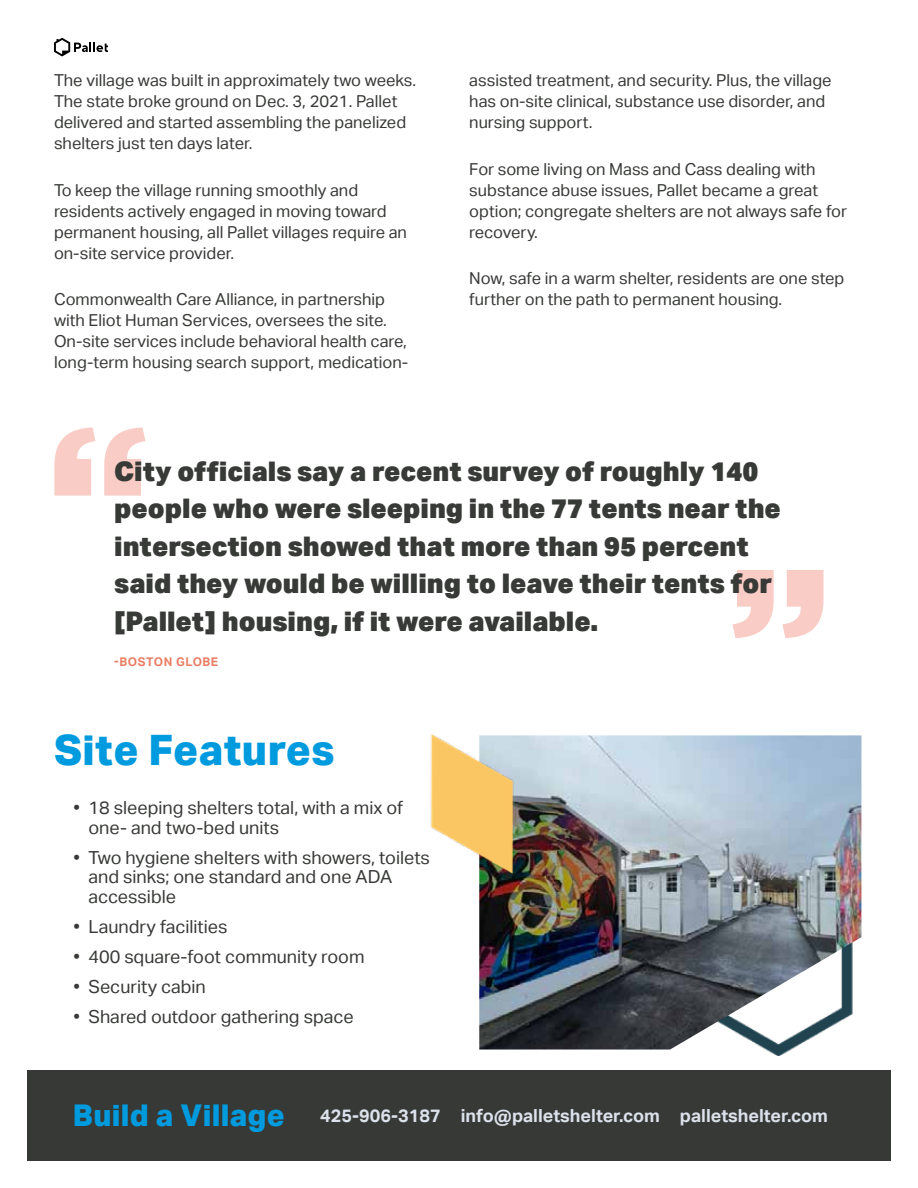
<style>
.page{position:relative;width:918px;height:1188px;background:#fff}
.page>*{position:absolute;margin:0;border:0;box-sizing:border-box;transform-origin:0 0}
.t1{font:800 42px "Aktiv Grotesk";letter-spacing:.01em;color:#009ade}
.t2{font:900 27px/37.5px "Aktiv Grotesk";color:#373a36}
.t3{font:18px/19.5px "Aktiv Grotesk";color:#373a36}
.t4{font:700 18px "Aktiv Grotesk";color:#dce2eb}
.t5{font:16.5px/21px "Aktiv Grotesk";color:#373a36}
.t6{font:700 12px "Aktiv Grotesk";letter-spacing:.05em;color:#ea7e64}
.s1{font-weight:800;font-size:30px;color:#009ade}
</style>
<div class="page">
<img style="left:766px;top:735px;width:96px;height:320px">
<svg style="left:54px;top:38px;width:54px;height:18px"></svg>
<svg style="left:54px;top:427px;width:91px;height:69px"></svg>
<svg style="left:732px;top:570px;width:92px;height:68px"></svg>
<div style="left:27px;top:1070px;width:864px;height:91px;background:#373936"></div>
<img style="left:479px;top:735px;width:382px;height:315px">
<img style="left:430px;top:735px;width:122px;height:152px">
<p class="t5" style="left:54px;top:70px;width:364px">The village was built in approximately two weeks.<br>The state broke ground on Dec. 3, 2021. Pallet delivered and started assembling the panelized shelters just ten days later.</p>
<p class="t5" style="left:54px;top:179px;width:355px">To keep the village running smoothly and residents actively engaged in moving toward permanent housing, all Pallet villages require an on-site service provider.</p>
<p class="t5" style="left:54px;top:289px;width:356px">Commonwealth Care Alliance, in partnership with Eliot Human Services, oversees the site.<br>On-site services include behavioral health care, long-term housing search support, medication-</p>
<p class="t5" style="left:469px;top:70px;width:364px">assisted treatment, and security. Plus, the village has on-site clinical, substance use disorder, and nursing support.</p>
<p class="t5" style="left:469px;top:158px;width:379px">For some living on Mass and Cass dealing with substance abuse issues, Pallet became a great option; congregate shelters are not always safe for recovery.</p>
<p class="t5" style="left:469px;top:268px;width:377px">Now, safe in a warm shelter, residents are one step further on the path to permanent housing.</p>
<h2 class="t2" style="left:114px;top:452px;width:668px">City officials say a recent survey of roughly 140 people who were sleeping in the 77 tents near the intersection showed that more than 95 percent said they would be willing to leave their tents for [Pallet] housing, if it were available.</h2>
<p class="t6" style="left:114px;top:655px;width:105px">-BOSTON GLOBE</p>
<h1 class="t1" style="left:54px;top:726px;width:282px">Site Features</h1>
<p class="t3" style="left:88px;top:798px;width:316px;text-indent:-15px">• 18 sleeping shelters total, with a mix of one- and two-bed units</p>
<p class="t3" style="left:88px;top:848px;width:343px;text-indent:-15px">• Two hygiene shelters with showers, toilets and sinks; one standard and one ADA accessible</p>
<p class="t3" style="left:74px;top:917px;width:156px">• Laundry facilities</p>
<p class="t3" style="left:74px;top:947px;width:293px">• 400 square-foot community room</p>
<p class="t3" style="left:74px;top:977px;width:134px">• Security cabin</p>
<p class="t3" style="left:74px;top:1007px;width:282px">• Shared outdoor gathering space</p>
<p class="t4" style="left:73px;top:1105px;width:756px"><span class="s1">Build a Village</span> 425-906-3187 info@palletshelter.com palletshelter.com</p>
</div>
